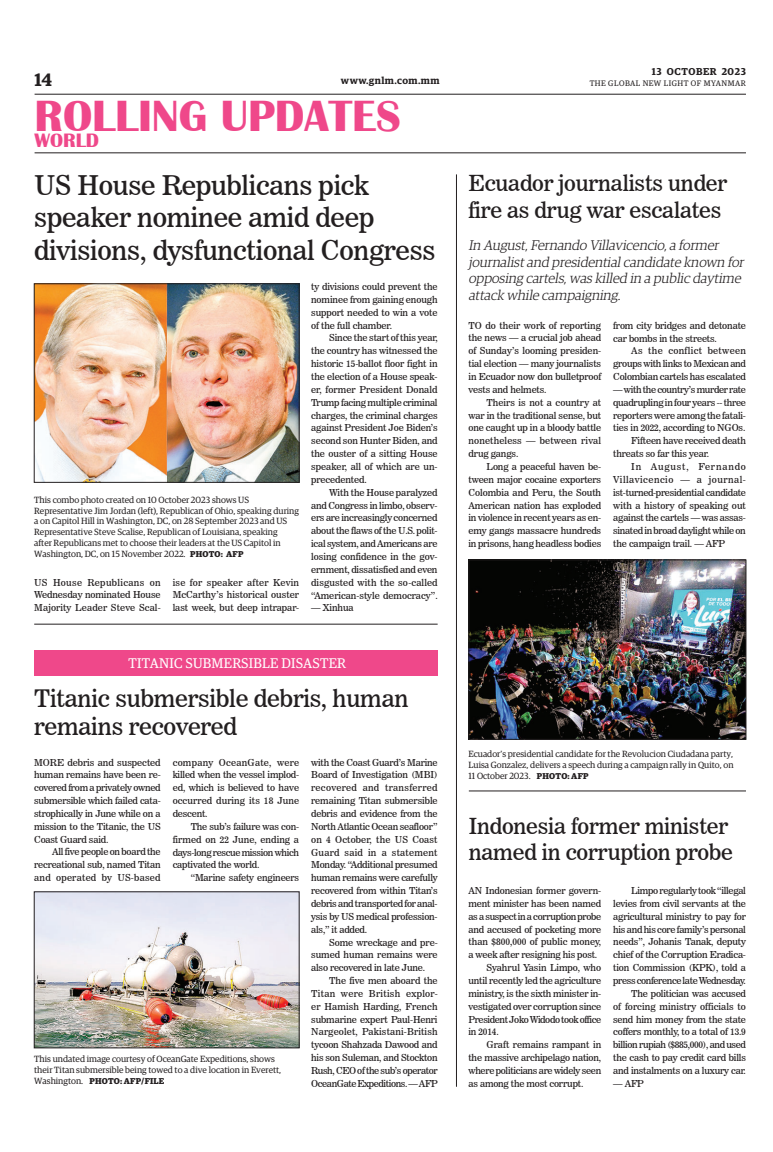
<style>
.page{position:relative;width:773px;height:1152px;background:#fff}
.page>*{position:absolute;margin:0;border:0;box-sizing:border-box;transform-origin:0 0}
.t1{font:700 45px "Britannic";color:#ef488a}
._2_Clm_Head{font:27px/32.4px "News 706 BT Roman C";letter-spacing:-.01em;color:#231f20}
._2_Clm_Head-2{font:24px/28.8px "News 706 BT Roman C";letter-spacing:-.01em;color:#231f20}
._2_Clm_Head-3{font:22px/26.4px "News 706 BT Roman C";letter-spacing:-.01em;color:#231f20}
.t2{font:700 20px "Britannic";color:#ef488a}
.t3{font:600 18px "Guardian Egyp";color:#231f20}
.t4{font:italic 300 14px/16.8px "Guardian Egyp";color:#231f20}
.t5{font:14px "Guardian Egyp";letter-spacing:.02em;color:#fff}
.t6{font:600 10px "Guardian Egyp";letter-spacing:.055em;color:#231f20}
._2nd_Body{font:9.5px/12.9px "News 706 BT Roman C";letter-spacing:-.02em;color:#231f20;text-align:justify}
.Normal_Para{font:9.5px/12.9px "News 706 BT Roman C";letter-spacing:-.01em;color:#231f20;text-align:justify}
.t7{font:9px/10.8px "Guardian Egyp";color:#231f20}
.t8{font:700 8.5px "Guardian Egyp";letter-spacing:.02em;color:#231f20}
.t9{font:8px "Guardian Egyp";letter-spacing:.06em;color:#231f20}
.s1{font-weight:700;font-size:8.5px}
.s2{font-weight:400;font-size:9px}
</style>
<div class="page">
<hr style="left:35px;top:94px;width:711px;height:1px;background:#231f20">
<hr style="left:35px;top:152px;width:711px;height:1px;background:#231f20">
<img style="left:36px;top:286px;width:261px;height:194px">
<div style="left:34px;top:284px;width:265px;height:198px;border:1px solid #231f20"></div>
<img style="left:470px;top:562px;width:274px;height:175px">
<div style="left:468px;top:560px;width:278px;height:179px;border:1px solid #231f20"></div>
<div style="left:34px;top:650px;width:403px;height:25px;background:#ef488a"></div>
<hr style="left:34px;top:624px;width:403px;height:1px;background:#231f20">
<img style="left:36px;top:894px;width:261px;height:152px">
<div style="left:34px;top:892px;width:265px;height:156px;border:1px solid #231f20"></div>
<hr style="left:469px;top:791px;width:277px;height:1px;background:#231f20">
<hr style="left:456px;top:174px;width:1px;height:913px;background:#231f20">
<p class="t6" style="left:652px;top:64px;width:95px">13 OCTOBER 2023</p>
<h3 class="t3" style="left:35px;top:67px;width:19px">14</h3>
<p class="t6" style="left:341px;top:73px;width:100px">www.gnlm.com.mm</p>
<p class="t9" style="left:589px;top:78px;width:158px">THE GLOBAL NEW LIGHT OF MYANMAR</p>
<h1 class="t1" style="left:35px;top:91px;width:368px">ROLLING UPDATES</h1>
<h3 class="t2" style="left:35px;top:129px;width:66px">WORLD</h3>
<p class="_2_Clm_Head" style="left:34px;top:169px;width:403px">US House Republicans pick speaker nominee amid deep divisions, dysfunctional Congress</p>
<p class="_2_Clm_Head-3" style="left:468px;top:170px;width:260px">Ecuador journalists under fire as drug war escalates</p>
<p class="t4" style="left:468px;top:236px;width:280px">In August,Fernando Villavicencio,a former<br>j ournalistand presidentialcandidate known for opposing cartels,was killed in a public daytime attack while campaigning.</p>
<p class="Normal_Para" style="left:468px;top:319px;width:134px">TO do their work of reporting the news — a crucial job ahead of Sunday’s looming presiden&shy;tial election — many journalists in Ecuador now don bulletproof vests and helmets.</p>
<p class="_2nd_Body" style="left:468px;top:396px;width:134px;text-indent:18px">Theirs is not a country at war in the traditional sense, but one caught up in a bloody battle nonetheless — between rival drug gangs.</p>
<p class="_2nd_Body" style="left:468px;top:460px;width:134px;text-indent:18px">Long a peaceful haven be&shy;tween major cocaine exporters Colombia and Peru, the South American nation has exploded in violence in recent years as en&shy;emy gangs massacre hundreds in prisons, hang headless bodies</p>
<p class="Normal_Para" style="left:311px;top:280px;width:128px">ty divisions could prevent the nominee from gaining enough support needed to win a vote of the full chamber.</p>
<p class="_2nd_Body" style="left:311px;top:332px;width:128px;text-indent:18px">Since the start of this year, the country has witnessed the historic 15-ballot floor fight in the election of a House speak&shy;er, former President Donald Trump facing multiple criminal charges, the criminal charges against President Joe Biden’s second son Hunter Biden, and the ouster of a sitting House speaker, all of which are un&shy;precedented.</p>
<p class="_2nd_Body" style="left:311px;top:486px;width:128px;text-indent:18px">With the House paralyzed and Congress in limbo, observ&shy;ers are increasingly concerned about the flaws of the U.S. polit&shy;ical system, and Americans are losing confidence in the gov&shy;ernment, dissatisfied and even disgusted with the so-called “American-style democracy”.</p>
<p class="_2nd_Body" style="left:311px;top:602px;width:44px">— Xinhua</p>
<p class="_2nd_Body" style="left:613px;top:319px;width:134px">from city bridges and detonate car bombs in the streets.</p>
<p class="_2nd_Body" style="left:613px;top:344px;width:134px;text-indent:18px">As the conflict between groups with links to Mexican and Colombian cartels has escalated</p>
<p class="_2nd_Body" style="left:613px;top:383px;width:134px">— with the country’s murder rate quadrupling in four years -- three reporters were among the fatali&shy;ties in 2022, according to NGOs.</p>
<p class="_2nd_Body" style="left:613px;top:434px;width:134px;text-indent:18px">Fifteen have received death threats so far this year.</p>
<p class="_2nd_Body" style="left:613px;top:460px;width:134px;text-indent:18px">In August, Fernando Villavicencio — a journal&shy;ist-turned-presidential candidate with a history of speaking out against the cartels — was assas&shy;sinated in broad daylight while on the campaign trail. — AFP</p>
<p class="t7" style="left:34px;top:494px;width:266px">This combo photo created on 10 October 2023 shows US Representative Jim Jordan (left), Republican of Ohio, speaking during a on Capitol Hill in Washington, DC, on 28 September 2023 and US Representative Steve Scalise, Republican of Louisiana, speaking<br>after Republicans met to choose their leaders at the US Capitol in Washington, DC, on 15 November 2022. <span class="s1">PHOTO: AFP</span></p>
<p class="Normal_Para" style="left:34px;top:576px;width:128px">US House Republicans on Wednesday nominated House Majority Leader Steve Scal-</p>
<p class="Normal_Para" style="left:173px;top:576px;width:128px">ise for speaker after Kevin McCarthy’s historical ouster last week, but deep intrapar-</p>
<p class="t5" style="left:129px;top:654px;width:219px">TITANIC SUBMERSIBLE DISASTER</p>
<p class="_2_Clm_Head-2" style="left:34px;top:684px;width:376px">Titanic submersible debris, human remains recovered</p>
<p class="Normal_Para" style="left:34px;top:756px;width:128px">MORE debris and suspected human remains have been re&shy;covered from a privately owned submersible which failed cata&shy;strophically in June while on a mission to the Titanic, the US Coast Guard said.</p>
<p class="_2nd_Body" style="left:34px;top:846px;width:128px;text-indent:18px">All five people on board the recreational sub, named Titan and operated by US-based</p>
<p class="_2nd_Body" style="left:311px;top:756px;width:128px">with the Coast Guard’s Marine Board of Investigation (MBI) recovered and transferred remaining Titan submersible debris and evidence from the North Atlantic Ocean seafloor” on 4 October, the US Coast Guard said in a statement Monday. “Additional presumed human remains were carefully recovered from within Titan’s debris and transported for anal&shy;ysis by US medical profession&shy;als,” it added.</p>
<p class="_2nd_Body" style="left:311px;top:936px;width:128px;text-indent:18px">Some wreckage and pre&shy;sumed human remains were also recovered in late June.</p>
<p class="_2nd_Body" style="left:311px;top:974px;width:128px;text-indent:18px">The five men aboard the Titan were British explor&shy;er Hamish Harding, French submarine expert Paul-Henri Nargeolet, Pakistani-British tycoon Shahzada Dawood and his son Suleman, and Stockton Rush, CEO of the sub’s operator OceanGate Expeditions. — AFP</p>
<p class="_2nd_Body" style="left:173px;top:756px;width:128px">company OceanGate, were killed when the vessel implod&shy;ed, which is believed to have occurred during its 18 June descent.</p>
<p class="_2nd_Body" style="left:173px;top:820px;width:128px;text-indent:18px">The sub’s failure was con&shy;firmed on 22 June, ending a days-long rescue mission which captivated the world.</p>
<p class="_2nd_Body" style="left:191px;top:871px;width:110px">“Marine safety engineers</p>
<p class="t7" style="left:34px;top:1053px;width:248px">This undated image courtesy of OceanGate Expeditions, shows their Titan submersible being towed to a dive location in Everett,</p>
<p class="t8" style="left:34px;top:1074px;width:132px"><span class="s2">Washington.</span> PHOTO: AFP/FILE</p>
<p class="t7" style="left:468px;top:748px;width:266px">Ecuador’s presidential candidate for the Revolucion Ciudadana party,<br>Luisa Gonzalez, delivers a speech during a campaign rally in Quito, on</p>
<p class="t7" style="left:468px;top:770px;width:122px">11 October 2023. <span class="s1">PHOTO: AFP</span></p>
<p class="_2_Clm_Head-3" style="left:469px;top:812px;width:265px">Indonesia former minister named in corruption probe</p>
<p class="Normal_Para" style="left:468px;top:884px;width:134px">AN Indonesian former govern&shy;ment minister has been named as a suspect in a corruption probe and accused of pocketing more than $800,000 of public money, a week after resigning his post.</p>
<p class="_2nd_Body" style="left:468px;top:961px;width:134px;text-indent:18px">Syahrul Yasin Limpo, who until recently led the agriculture ministry, is the sixth minister in&shy;vestigated over corruption since President Joko Widodo took office in 2014.</p>
<p class="_2nd_Body" style="left:468px;top:1038px;width:134px;text-indent:18px">Graft remains rampant in the massive archipelago nation, where politicians are widely seen as among the most corrupt.</p>
<p class="_2nd_Body" style="left:613px;top:884px;width:134px;text-indent:18px">Limpo regularly took “illegal levies from civil servants at the agricultural ministry to pay for his and his core family’s personal needs”, Johanis Tanak, deputy chief of the Corruption Eradica&shy;tion Commission (KPK), told a press conference late Wednesday.</p>
<p class="_2nd_Body" style="left:613px;top:987px;width:134px;text-indent:18px">The politician was accused of forcing ministry officials to send him money from the state coffers monthly, to a total of 13.9 billion rupiah ($885,000), and used the cash to pay credit card bills and instalments on a luxury car.</p>
<p class="_2nd_Body" style="left:613px;top:1077px;width:32px">— AFP</p>
</div>
